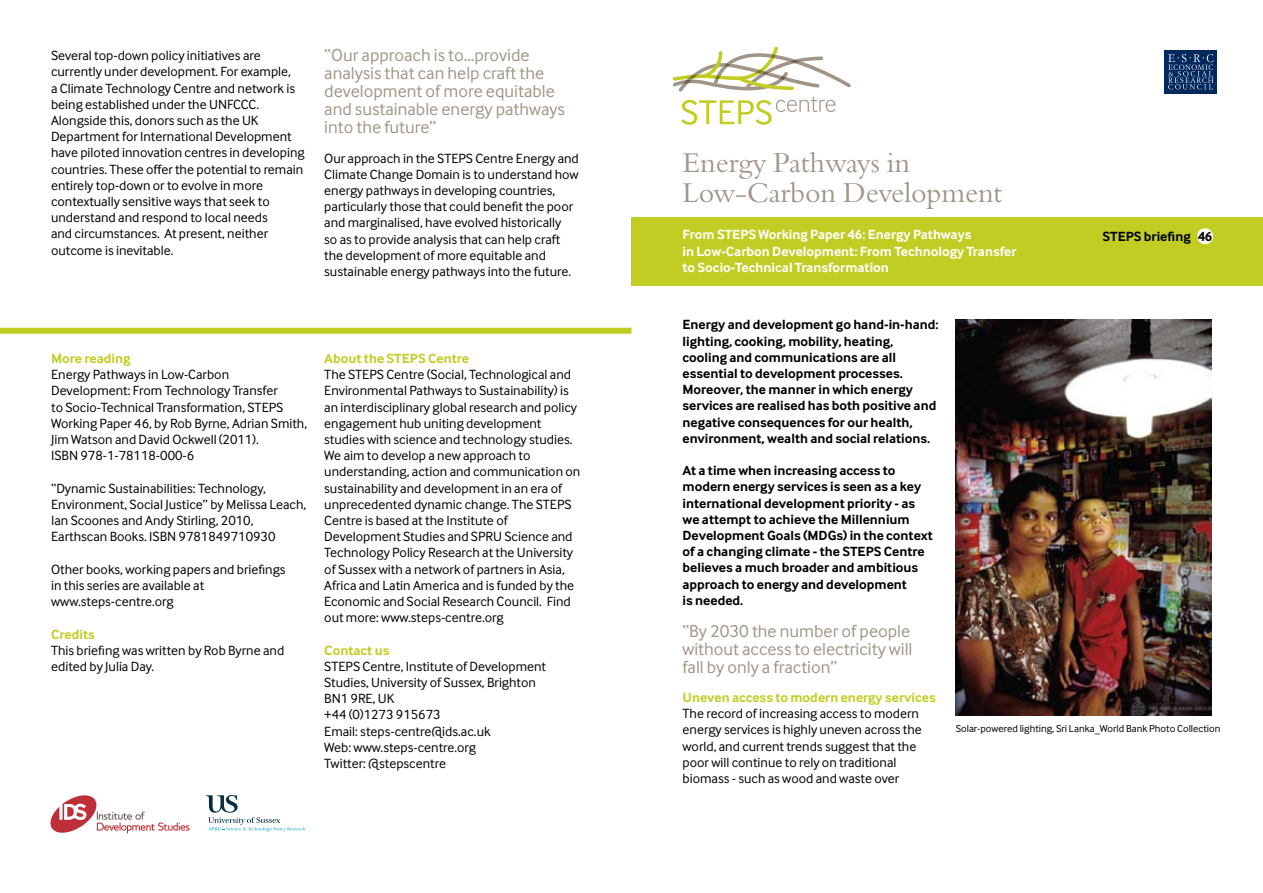
<style>
.page{position:relative;width:1263px;height:893px;background:#fff}
.page>*{position:absolute;margin:0;border:0;box-sizing:border-box;transform-origin:0 0}
.t1{font:30px/30px "Bembo";letter-spacing:-.005em;color:#a19589}
.t2{font:18px/18px "Inter Face";color:#a19687}
.t3{font:13.8px/16.2px "Inter Face";color:#000}
.t4{font:700 13.8px/16.2px "Inter Face";color:#000}
.t5{font:700 13.8px/16.2px "Inter Face";color:#fff}
.t6{font:700 13.8px "Inter Face";color:#c2cd23}
.t7{font:10.5px "Inter Face";color:#000}
</style>
<div class="page">
<svg style="left:206px;top:795px;width:99px;height:36px"></svg>
<svg style="left:50px;top:795px;width:140px;height:38px"></svg>
<svg style="left:673px;top:47px;width:178px;height:78px"></svg>
<div style="left:1164px;top:50px;width:53px;height:43px;background:#00285d"></div>
<svg style="left:1168px;top:54px;width:46px;height:35px"></svg>
<div style="left:631px;top:218px;width:632px;height:68px;background:#c2cd23"></div>
<div style="left:1197px;top:228px;width:16px;height:16px;background:#fff;border-radius:50%"></div>
<div style="left:0;top:328px;width:631px;height:6px;background:#c2cd23"></div>
<img style="left:956px;top:319px;width:256px;height:396px">
<p class="t3" style="left:51px;top:47px;width:255px">Several top-down policy initiatives are currently under development. For example,<br>a Climate Technology Centre and network is being established under the UNFCCC.<br>Alongside this, donors such as the UK Department for International Development have piloted innovation centres in developing countries. These offer the potential to remain entirely top-down or to evolve in more contextually sensitive ways that seek to understand and respond to local needs<br>and circumstances. At present, neither outcome is inevitable.</p>
<h2 class="t2" style="left:324px;top:45px;width:242px">“Our approach is to...provide analysis that can help craft the development of more equitable and sustainable energy pathways into the future”</h2>
<p class="t3" style="left:324px;top:150px;width:256px">Our approach in the STEPS Centre Energy and Climate Change Domain is to understand how energy pathways in developing countries, particularly those that could benefit the poor and marginalised, have evolved historically<br>so as to provide analysis that can help craft the development of more equitable and sustainable energy pathways into the future.</p>
<p class="t6" style="left:51px;top:350px;width:81px">More reading</p>
<p class="t3" style="left:51px;top:366px;width:258px">Energy Pathways in Low-Carbon Development: From Technology Transfer<br>to Socio-Technical Transformation, STEPS Working Paper 46, by Rob Byrne, Adrian Smith, Jim Watson and David Ockwell (2011).<br>ISBN 978-1-78118-000-6</p>
<p class="t3" style="left:51px;top:480px;width:257px">“Dynamic Sustainabilities: Technology, Environment, Social Justice” by Melissa Leach, Ian Scoones and Andy Stirling, 2010, Earthscan Books. ISBN 9781849710930</p>
<p class="t3" style="left:51px;top:561px;width:236px">Other books, working papers and briefings in this series are available at www.steps-centre.org</p>
<p class="t6" style="left:51px;top:626px;width:45px">Credits</p>
<p class="t3" style="left:51px;top:642px;width:235px">This briefing was written by Rob Byrne and edited by Julia Day.</p>
<p class="t6" style="left:324px;top:350px;width:146px">About the STEPS Centre</p>
<p class="t3" style="left:324px;top:366px;width:258px">The STEPS Centre (Social, Technological and Environmental Pathways to Sustainability) is an interdisciplinary global research and policy engagement hub uniting development studies with science and technology studies.<br>We aim to develop a new approach to understanding, action and communication on sustainability and development in an era of unprecedented dynamic change. The STEPS Centre is based at the Institute of Development Studies and SPRU Science and Technology Policy Research at the University of Sussex with a network of partners in Asia, Africa and Latin America and is funded by the Economic and Social Research Council. Find out more: www.steps-centre.org</p>
<p class="t6" style="left:324px;top:642px;width:67px">Contact us</p>
<p class="t3" style="left:324px;top:658px;width:223px">STEPS Centre, Institute of Development<br>Studies, University of Sussex, Brighton<br>BN1 9RE, UK<br>+44 (0)1273 915673<br>Email: steps-centre@ids.ac.uk<br>Web: www.steps-centre.org<br>Twitter: @stepscentre</p>
<h1 class="t1" style="left:682px;top:147px;width:321px">Energy Pathways in<br>Low-Carbon Development</h1>
<p class="t5" style="left:682px;top:227px;width:335px">From STEPS Working Paper 46: Energy Pathways<br>in Low-Carbon Development: From Technology Transfer to Socio-Technical Transformation</p>
<p class="t4" style="left:1102px;top:228px;width:111px">STEPS briefing 46</p>
<p class="t4" style="left:682px;top:317px;width:258px">Energy and development go hand-in-hand: lighting, cooking, mobility, heating, cooling and communications are all essential to development processes.<br>Moreover, the manner in which energy services are realised has both positive and negative consequences for our health, environment, wealth and social relations.</p>
<p class="t4" style="left:682px;top:462px;width:252px">At a time when increasing access to modern energy services is seen as a key international development priority - as we attempt to achieve the Millennium Development Goals (MDGs) in the context of a changing climate - the STEPS Centre believes a much broader and ambitious approach to energy and development<br>is needed.</p>
<h2 class="t2" style="left:682px;top:622px;width:231px">“By 2030 the number of people without access to electricity will fall by only a fraction”</h2>
<p class="t6" style="left:682px;top:689px;width:255px">Uneven access to modern energy services</p>
<p class="t3" style="left:682px;top:705px;width:241px">The record of increasing access to modern energy services is highly uneven across the world, and current trends suggest that the poor will continue to rely on traditional biomass - such as wood and waste over</p>
<p class="t7" style="left:956px;top:722px;width:266px">Solar-powered lighting, Sri Lanka_World Bank Photo Collection</p>
</div>
